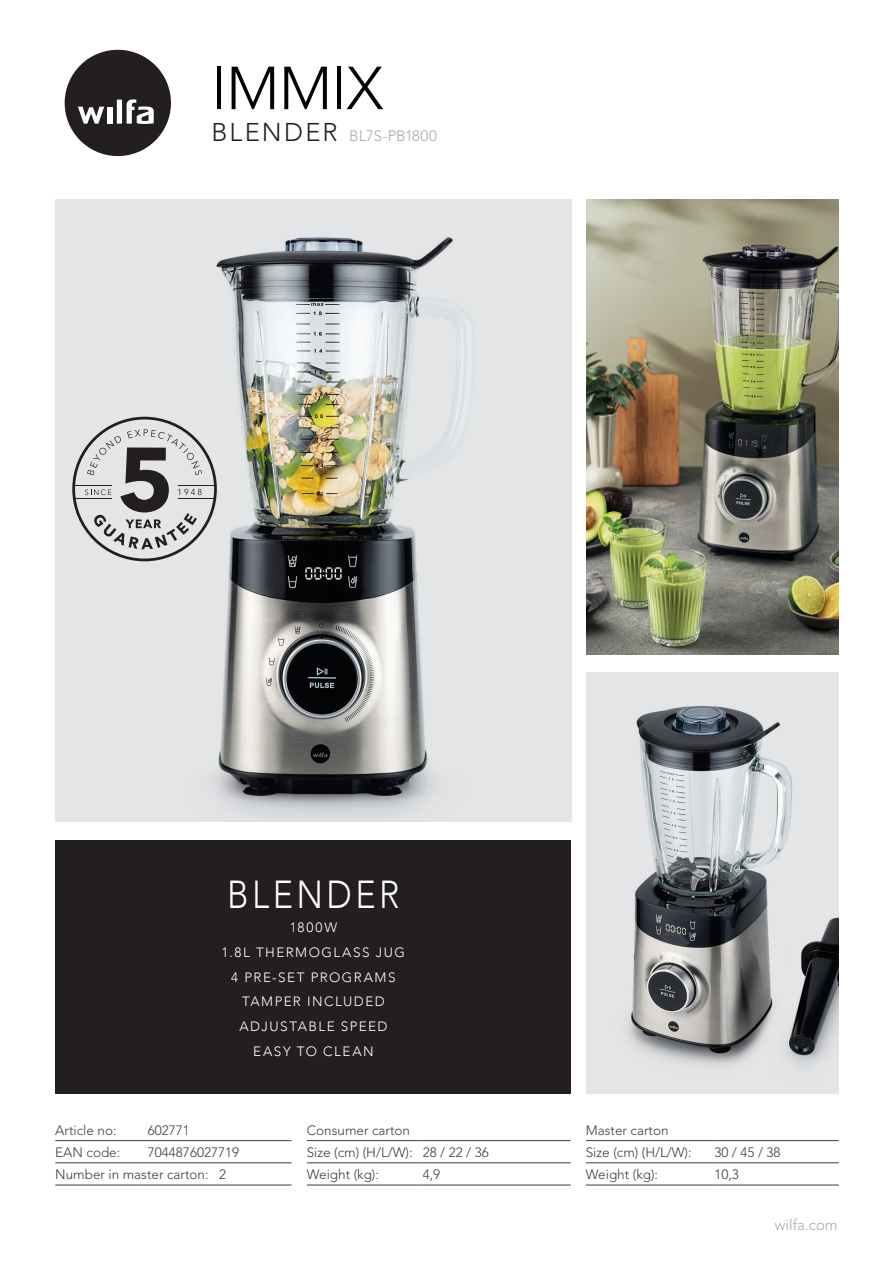
<style>
.page{position:relative;width:893px;height:1263px;background:#fff}
.page>*{position:absolute;margin:0;border:0;box-sizing:border-box;transform-origin:0 0}
.t1{font:300 60px "Avenir";letter-spacing:-.01em;color:#010205}
.t2{font:300 39px "Avenir";letter-spacing:.1em;color:#fff;scale:.88 1}
.t3{font:300 15px "Avenir LT Std";letter-spacing:-.01em;color:#a8a9ad}
.t4{font:300 15px "Avenir LT Std";color:#a5a9ac}
.t5{font:300 13.5px "Avenir LT Pro";color:#3e3e3f}
.t6{font:300 13.5px "Avenir";letter-spacing:.11em;color:#fff}
.s1{font-size:25.5px;color:#231f20}
</style>
<div class="page">
<img style="left:586px;top:200px;width:253px;height:454px">
<div style="left:56px;top:840px;width:515px;height:253px;background:#231f20"></div>
<img style="left:55px;top:200px;width:516px;height:621px">
<svg style="left:72px;top:417px;width:145px;height:144px;background:#bebec0"></svg>
<img style="left:586px;top:673px;width:253px;height:421px">
<hr style="left:55px;top:1140px;width:87px;height:1px;background:#3e3e3f">
<hr style="left:142px;top:1140px;width:150px;height:1px;background:#3e3e3f">
<hr style="left:307px;top:1140px;width:116px;height:1px;background:#3e3e3f">
<hr style="left:423px;top:1140px;width:148px;height:1px;background:#3e3e3f">
<hr style="left:586px;top:1140px;width:128px;height:1px;background:#3e3e3f">
<hr style="left:714px;top:1140px;width:125px;height:1px;background:#3e3e3f">
<hr style="left:55px;top:1162px;width:87px;height:1px;background:#3e3e3f">
<hr style="left:142px;top:1162px;width:150px;height:1px;background:#3e3e3f">
<hr style="left:307px;top:1162px;width:116px;height:1px;background:#3e3e3f">
<hr style="left:423px;top:1162px;width:148px;height:1px;background:#3e3e3f">
<hr style="left:586px;top:1162px;width:128px;height:1px;background:#3e3e3f">
<hr style="left:714px;top:1162px;width:125px;height:1px;background:#3e3e3f">
<hr style="left:55px;top:1185px;width:87px;height:1px;background:#3e3e3f">
<hr style="left:142px;top:1185px;width:150px;height:1px;background:#3e3e3f">
<hr style="left:307px;top:1185px;width:116px;height:1px;background:#3e3e3f">
<hr style="left:423px;top:1185px;width:148px;height:1px;background:#3e3e3f">
<hr style="left:586px;top:1185px;width:128px;height:1px;background:#3e3e3f">
<hr style="left:714px;top:1185px;width:125px;height:1px;background:#3e3e3f">
<svg style="left:65px;top:50px;width:106px;height:106px"></svg>
<p class="t1" style="left:211px;top:53px;width:173px">IMMIX</p>
<p class="t3" style="left:211px;top:127px;width:227px"><span class="s1">BLENDER</span> BL7S-PB1800</p>
<p class="t2" style="left:227px;top:871px;width:197px">BLENDER</p>
<p class="t6" style="left:290px;top:920px;width:49px">1800W</p>
<p class="t6" style="left:222px;top:944px;width:185px">1.8L THERMOGLASS JUG</p>
<p class="t6" style="left:231px;top:969px;width:166px">4 PRE-SET PROGRAMS</p>
<p class="t6" style="left:242px;top:994px;width:144px">TAMPER INCLUDED</p>
<p class="t6" style="left:239px;top:1018px;width:150px">ADJUSTABLE SPEED</p>
<p class="t6" style="left:253px;top:1043px;width:122px">EASY TO CLEAN</p>
<p class="t5" style="left:55px;top:1122px;width:63px">Article no:</p>
<p class="t5" style="left:148px;top:1122px;width:44px">602771</p>
<p class="t5" style="left:307px;top:1122px;width:105px">Consumer carton</p>
<p class="t5" style="left:586px;top:1122px;width:84px">Master carton</p>
<p class="t5" style="left:55px;top:1144px;width:67px">EAN code:</p>
<p class="t5" style="left:148px;top:1144px;width:93px">7044876027719</p>
<p class="t5" style="left:307px;top:1144px;width:107px">Size (cm) (H/L/W):</p>
<p class="t5" style="left:423px;top:1144px;width:68px">28 / 22 / 36</p>
<p class="t5" style="left:586px;top:1144px;width:107px">Size (cm) (H/L/W):</p>
<p class="t5" style="left:714px;top:1144px;width:68px">30 / 45 / 38</p>
<p class="t5" style="left:55px;top:1166px;width:172px">Number in master carton: 2</p>
<p class="t5" style="left:307px;top:1166px;width:74px">Weight (kg):</p>
<p class="t5" style="left:423px;top:1166px;width:19px">4,9</p>
<p class="t5" style="left:586px;top:1166px;width:74px">Weight (kg):</p>
<p class="t5" style="left:714px;top:1166px;width:26px">10,3</p>
<p class="t4" style="left:775px;top:1216px;width:64px">wilfa.com</p>
</div>
